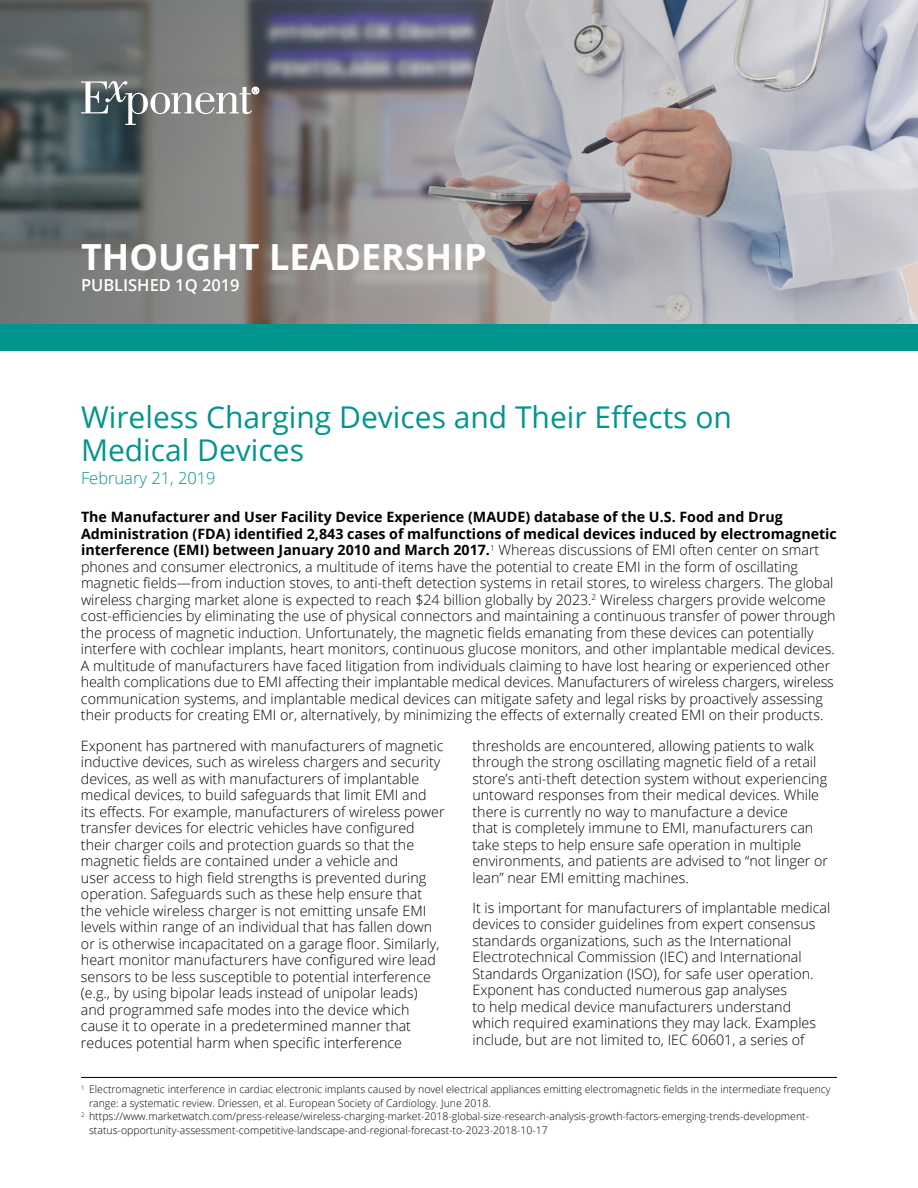
<style>
.page{position:relative;width:918px;height:1188px;background:#fff}
.page>*{position:absolute;margin:0;border:0;box-sizing:border-box;transform-origin:0 0}
.t1{font:700 36px "Open Sans";color:#fff}
.t2{font:30px/33px "Open Sans";color:#00958f}
.t3{font:300 16.5px "Open Sans";color:#00958f}
.t4{font:600 16.5px "Open Sans";color:#fff}
.t5{font:300 14.25px/16.5px "Open Sans";color:#000}
.t6{font:300 10.5px "Open Sans";color:#000}
.s1{font-weight:700}
</style>
<div class="page">
<img style="left:0;top:0;width:918px;height:324px">
<div style="left:0;top:324px;width:918px;height:27px;background:#00958f"></div>
<svg style="left:81px;top:81px;width:178px;height:44px;background:#868a89"></svg>
<hr style="left:81px;top:1077px;width:756px;height:1px;background:#000">
<h1 class="t1" style="left:81px;top:231px;width:407px">THOUGHT LEADERSHIP</h1>
<p class="t4" style="left:81px;top:274px;width:160px">PUBLISHED 1Q 2019</p>
<h2 class="t2" style="left:81px;top:400px;width:652px">Wireless Charging Devices and Their Effects on<br>Medical Devices</h2>
<p class="t3" style="left:81px;top:467px;width:136px">February 21, 2019</p>
<p class="t5" style="left:81px;top:509px;width:757px"><span class="s1">The Manufacturer and User Facility Device Experience (MAUDE) database of the U.S. Food and Drug Administration (FDA) identified 2,843 cases of malfunctions of medical devices induced by electromagnetic interference (EMI) between January 2010 and March 2017.</span><sup>1</sup> Whereas discussions of EMI often center on smart phones and consumer electronics, a multitude of items have the potential to create EMI in the form of oscillating magnetic fields—from induction stoves, to anti-theft detection systems in retail stores, to wireless chargers. The global wireless charging market alone is expected to reach $24 billion globally by 2023.<sup>2</sup> Wireless chargers provide welcome cost-efficiencies by eliminating the use of physical connectors and maintaining a continuous transfer of power through the process of magnetic induction. Unfortunately, the magnetic fields emanating from these devices can potentially interfere with cochlear implants, heart monitors, continuous glucose monitors, and other implantable medical devices.<br>A multitude of manufacturers have faced litigation from individuals claiming to have lost hearing or experienced other health complications due to EMI affecting their implantable medical devices. Manufacturers of wireless chargers, wireless communication systems, and implantable medical devices can mitigate safety and legal risks by proactively assessing their products for creating EMI or, alternatively, by minimizing the effects of externally created EMI on their products.</p>
<p class="t5" style="left:81px;top:737px;width:365px">Exponent has partnered with manufacturers of magnetic inductive devices, such as wireless chargers and security devices, as well as with manufacturers of implantable medical devices, to build safeguards that limit EMI and its effects. For example, manufacturers of wireless power transfer devices for electric vehicles have configured their charger coils and protection guards so that the magnetic fields are contained under a vehicle and<br>user access to high field strengths is prevented during operation. Safeguards such as these help ensure that the vehicle wireless charger is not emitting unsafe EMI levels within range of an individual that has fallen down or is otherwise incapacitated on a garage floor. Similarly, heart monitor manufacturers have configured wire lead sensors to be less susceptible to potential interference (e.g., by using bipolar leads instead of unipolar leads) and programmed safe modes into the device which cause it to operate in a predetermined manner that reduces potential harm when specific interference</p>
<p class="t5" style="left:473px;top:737px;width:357px">thresholds are encountered, allowing patients to walk through the strong oscillating magnetic field of a retail store’s anti-theft detection system without experiencing untoward responses from their medical devices. While there is currently no way to manufacture a device<br>that is completely immune to EMI, manufacturers can take steps to help ensure safe operation in multiple environments, and patients are advised to “not linger or lean” near EMI emitting machines.</p>
<p class="t5" style="left:473px;top:899px;width:359px">It is important for manufacturers of implantable medical devices to consider guidelines from expert consensus standards organizations, such as the International Electrotechnical Commission (IEC) and International Standards Organization (ISO), for safe user operation.<br>Exponent has conducted numerous gap analyses<br>to help medical device manufacturers understand which required examinations they may lack. Examples include, but are not limited to, IEC 60601, a series of</p>
<p class="t6" style="left:81px;top:1082px;width:751px"><sup>1</sup> Electromagnetic interference in cardiac electronic implants caused by novel electrical appliances emitting electromagnetic fields in the intermediate frequency</p>
<p class="t6" style="left:89px;top:1096px;width:403px">range: a systematic review. Driessen, et al. European Society of Cardiology. June 2018.</p>
<p class="t6" style="left:81px;top:1109px;width:730px"><sup>2</sup> https://www.marketwatch.com/press-release/wireless-charging-market-2018-global-size-research-analysis-growth-factors-emerging-trends-development-</p>
<p class="t6" style="left:89px;top:1123px;width:460px">status-opportunity-assessment-competitive-landscape-and-regional-forecast-to-2023-2018-10-17</p>
</div>
